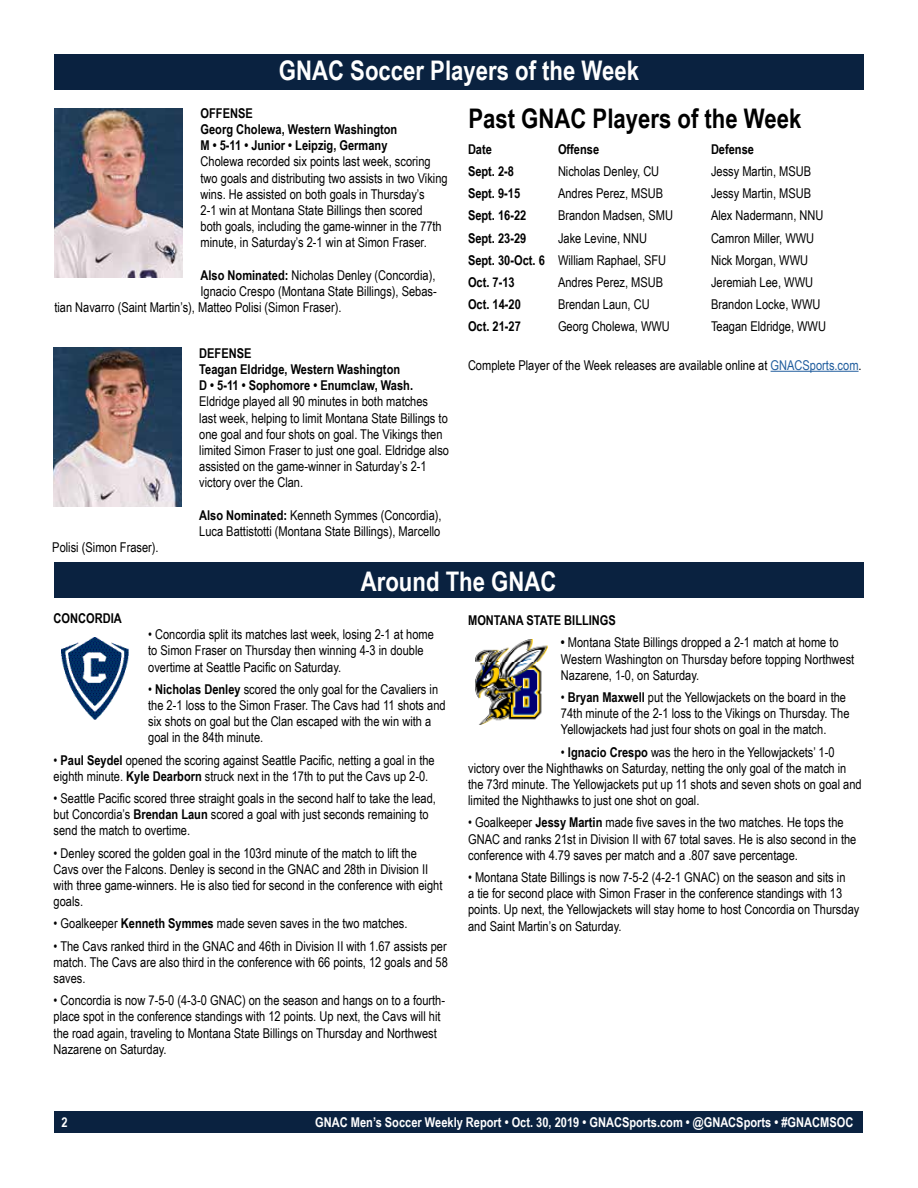
<style>
.page{position:relative;width:918px;height:1188px;background:#fff}
.page>*{position:absolute;margin:0;border:0;box-sizing:border-box;transform-origin:0 0}
.t1{font:700 27px "Arial Narrow";color:#fff}
.t2{font:700 27px "Arial Narrow";color:#000}
.t3{font:13.5px/16.2px "Arial Narrow";color:#000}
.t4{font:700 13.5px/16.2px "Arial Narrow";color:#000}
.t5{font:700 13.5px "Arial Narrow";color:#fff}
.s1{font-weight:700}
.s2{color:#215e9e}
</style>
<div class="page">
<div style="left:55px;top:1111px;width:808px;height:22px;background:#0a2240"></div>
<div style="left:54px;top:54px;width:810px;height:36px;background:#0a2240"></div>
<hr style="left:771px;top:371px;width:88px;height:1px;background:#215e9e">
<img style="left:476px;top:639px;width:72px;height:85px">
<img style="left:62px;top:638px;width:66px;height:82px">
<div style="left:54px;top:562px;width:810px;height:36px;background:#0a2240"></div>
<img style="left:53px;top:347px;width:128px;height:160px">
<img style="left:54px;top:108px;width:129px;height:169px">
<h1 class="t1" style="left:279px;top:50px;width:362px">GNAC Soccer Players of the Week</h1>
<p class="t4" style="left:201px;top:104px;width:198px">OFFENSE<br>Georg Cholewa, Western Washington<br>M • 5-11 • Junior • Leipzig, Germany</p>
<p class="t3" style="left:201px;top:153px;width:249px">Cholewa recorded six points last week, scoring two goals and distributing two assists in two Viking wins. He assisted on both goals in Thursday’s<br>2-1 win at Montana State Billings then scored<br>both goals, including the game-winner in the 77th minute, in Saturday’s 2-1 win at Simon Fraser.</p>
<p class="t3" style="left:201px;top:266px;width:236px"><span class="s1">Also Nominated:</span> Nicholas Denley (Concordia),</p>
<p class="t3" style="left:201px;top:283px;width:238px">Ignacio Crespo (Montana State Billings), Sebas-</p>
<p class="t3" style="left:54px;top:299px;width:289px">tian Navarro (Saint Martin’s), Matteo Polisi (Simon Fraser).</p>
<p class="t3" style="left:52px;top:539px;width:108px">Polisi (Simon Fraser).</p>
<p class="t4" style="left:199px;top:344px;width:215px">DEFENSE<br>Teagan Eldridge, Western Washington<br>D • 5-11 • Sophomore • Enumclaw, Wash.</p>
<p class="t3" style="left:199px;top:393px;width:251px">Eldridge played all 90 minutes in both matches<br>last week, helping to limit Montana State Billings to one goal and four shots on goal. The Vikings then limited Simon Fraser to just one goal. Eldridge also assisted on the game-winner in Saturday’s 2-1 victory over the Clan.</p>
<p class="t3" style="left:199px;top:506px;width:244px"><span class="s1">Also Nominated:</span> Kenneth Symmes (Concordia),<br>Luca Battistotti (Montana State Billings), Marcello</p>
<h1 class="t2" style="left:468px;top:98px;width:335px">Past GNAC Players of the Week</h1>
<p class="t4" style="left:468px;top:140px;width:25px">Date</p>
<p class="t4" style="left:558px;top:140px;width:43px">Offense</p>
<p class="t4" style="left:711px;top:140px;width:45px">Defense</p>
<p class="t4" style="left:468px;top:163px;width:48px">Sept. 2-8</p>
<p class="t3" style="left:558px;top:163px;width:103px">Nicholas Denley, CU</p>
<p class="t3" style="left:711px;top:163px;width:102px">Jessy Martin, MSUB</p>
<p class="t4" style="left:468px;top:185px;width:54px">Sept. 9-15</p>
<p class="t3" style="left:558px;top:185px;width:107px">Andres Perez, MSUB</p>
<p class="t3" style="left:711px;top:185px;width:102px">Jessy Martin, MSUB</p>
<p class="t4" style="left:468px;top:207px;width:60px">Sept. 16-22</p>
<p class="t3" style="left:558px;top:207px;width:117px">Brandon Madsen, SMU</p>
<p class="t3" style="left:711px;top:207px;width:114px">Alex Nadermann, NNU</p>
<p class="t4" style="left:468px;top:229px;width:60px">Sept. 23-29</p>
<p class="t3" style="left:558px;top:229px;width:91px">Jake Levine, NNU</p>
<p class="t3" style="left:711px;top:229px;width:105px">Camron Miller, WWU</p>
<p class="t3" style="left:468px;top:251px;width:200px"><span class="s1">Sept. 30-Oct. 6</span> William Raphael, SFU</p>
<p class="t3" style="left:711px;top:251px;width:99px">Nick Morgan, WWU</p>
<p class="t4" style="left:468px;top:273px;width:48px">Oct. 7-13</p>
<p class="t3" style="left:558px;top:274px;width:107px">Andres Perez, MSUB</p>
<p class="t3" style="left:711px;top:274px;width:104px">Jeremiah Lee, WWU</p>
<p class="t4" style="left:468px;top:296px;width:54px">Oct. 14-20</p>
<p class="t3" style="left:558px;top:296px;width:93px">Brendan Laun, CU</p>
<p class="t3" style="left:711px;top:296px;width:111px">Brandon Locke, WWU</p>
<p class="t4" style="left:468px;top:318px;width:54px">Oct. 21-27</p>
<p class="t3" style="left:558px;top:318px;width:113px">Georg Cholewa, WWU</p>
<p class="t3" style="left:711px;top:318px;width:117px">Teagan Eldridge, WWU</p>
<p class="t3" style="left:468px;top:356px;width:395px">Complete Player of the Week releases are available online at <span class="s2">GNACSports.com</span>.</p>
<h1 class="t1" style="left:361px;top:561px;width:197px">Around The GNAC</h1>
<p class="t4" style="left:54px;top:610px;width:70px">CONCORDIA</p>
<p class="t3" style="left:148px;top:626px;width:287px">• Concordia split its matches last week, losing 2-1 at home to Simon Fraser on Thursday then winning 4-3 in double overtime at Seattle Pacific on Saturday.</p>
<p class="t3" style="left:148px;top:680px;width:299px">• <span class="s1">Nicholas Denley</span> scored the only goal for the Cavaliers in the 2-1 loss to the Simon Fraser. The Cavs had 11 shots and six shots on goal but the Clan escaped with the win with a goal in the 84th minute.</p>
<p class="t3" style="left:54px;top:751px;width:383px">• <span class="s1">Paul Seydel</span> opened the scoring against Seattle Pacific, netting a goal in the eighth minute. <span class="s1">Kyle Dearborn</span> struck next in the 17th to put the Cavs up 2-0.</p>
<p class="t3" style="left:54px;top:790px;width:384px">• Seattle Pacific scored three straight goals in the second half to take the lead, but Concordia’s <span class="s1">Brendan Laun</span> scored a goal with just seconds remaining to send the match to overtime.</p>
<p class="t3" style="left:54px;top:844px;width:390px">• Denley scored the golden goal in the 103rd minute of the match to lift the Cavs over the Falcons. Denley is second in the GNAC and 28th in Division II with three game-winners. He is also tied for second in the conference with eight goals.</p>
<p class="t3" style="left:54px;top:915px;width:355px">• Goalkeeper <span class="s1">Kenneth Symmes</span> made seven saves in the two matches.</p>
<p class="t3" style="left:54px;top:937px;width:396px;text-align:justify">• The Cavs ranked third in the GNAC and 46th in Division II with 1.67 assists per match. The Cavs are also third in the conference with 66 points, 12 goals and 58 saves.</p>
<p class="t3" style="left:54px;top:992px;width:393px">• Concordia is now 7-5-0 (4-3-0 GNAC) on the season and hangs on to a fourth&shy;place spot in the conference standings with 12 points. Up next, the Cavs will hit the road again, traveling to Montana State Billings on Thursday and Northwest Nazarene on Saturday.</p>
<p class="t4" style="left:468px;top:612px;width:149px">MONTANA STATE BILLINGS</p>
<p class="t3" style="left:561px;top:634px;width:295px"><span class="s1">•</span> Montana State Billings dropped a 2-1 match at home to<br>Western Washington on Thursday before topping Northwest<br>Nazarene, 1-0, on Saturday.</p>
<p class="t3" style="left:561px;top:689px;width:290px">• <span class="s1">Bryan Maxwell</span> put the Yellowjackets on the board in the<br>74th minute of the 2-1 loss to the Vikings on Thursday. The<br>Yellowjackets had just four shots on goal in the match.</p>
<p class="t3" style="left:468px;top:743px;width:395px;text-indent:93px">• <span class="s1">Ignacio Crespo</span> was the hero in the Yellowjackets’ 1-0 victory over the Nighthawks on Saturday, netting the only goal of the match in the 73rd minute. The Yellowjackets put up 11 shots and seven shots on goal and limited the Nighthawks to just one shot on goal.</p>
<p class="t3" style="left:468px;top:814px;width:390px">• Goalkeeper <span class="s1">Jessy Martin</span> made five saves in the two matches. He tops the<br>GNAC and ranks 21st in Division II with 67 total saves. He is also second in the conference with 4.79 saves per match and a .807 save percentage.</p>
<p class="t3" style="left:468px;top:869px;width:393px">• Montana State Billings is now 7-5-2 (4-2-1 GNAC) on the season and sits in<br>a tie for second place with Simon Fraser in the conference standings with 13 points. Up next, the Yellowjackets will stay home to host Concordia on Thursday and Saint Martin’s on Saturday.</p>
<p class="t5" style="left:61px;top:1112px;width:8px">2</p>
<p class="t5" style="left:315px;top:1112px;width:540px">GNAC Men’s Soccer Weekly Report • Oct. 30, 2019 • GNACSports.com • @GNACSports • #GNACMSOC</p>
</div>
